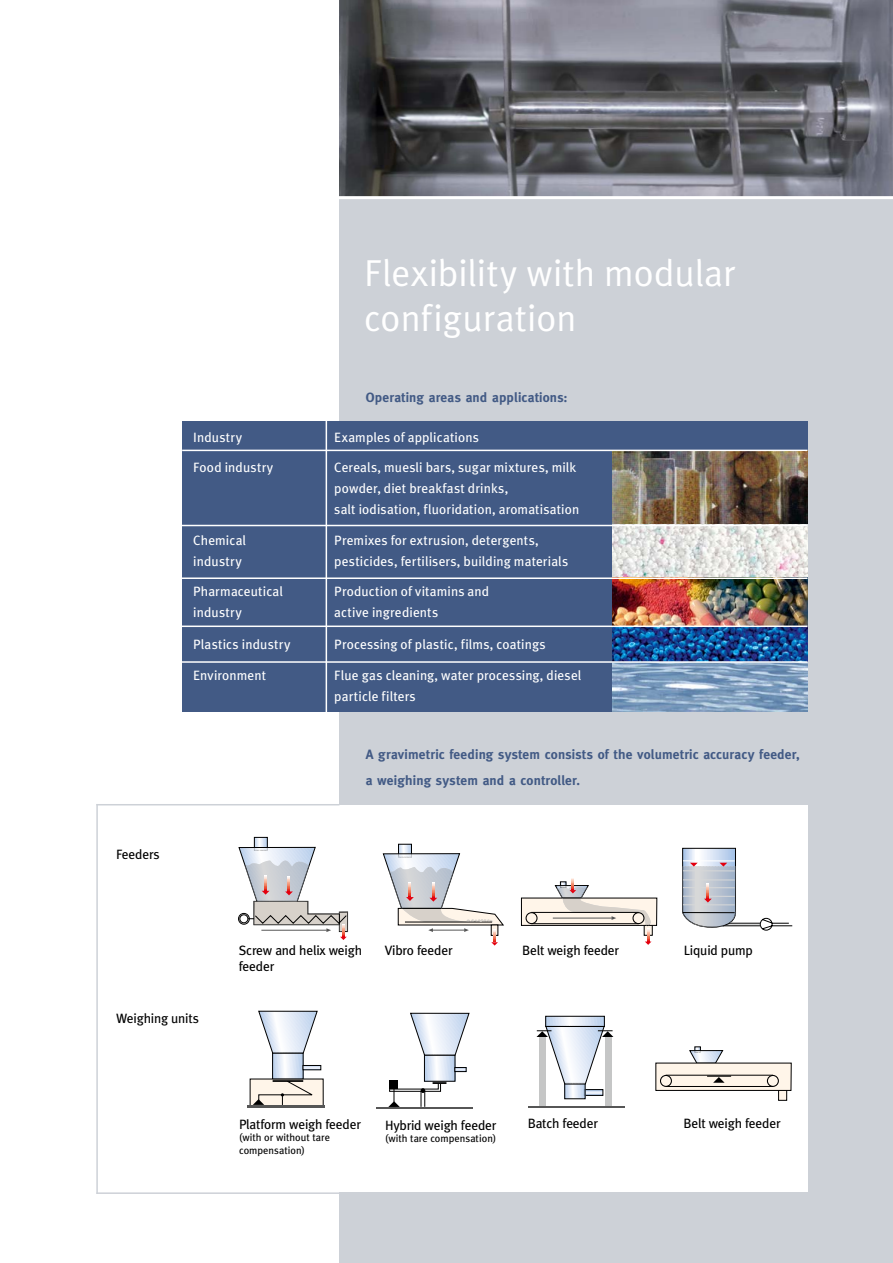
<style>
.page{position:relative;width:893px;height:1263px;background:#fff}
.page>*{position:absolute;margin:0;border:0;box-sizing:border-box;transform-origin:0 0}
.t1{font:37.5px/45px "Meta Plus Normal";color:#fff}
.t2{font:13.5px/21px "Meta Plus";letter-spacing:.01em;color:#fff}
.t3{font:13.5px/16.2px "Meta Plus";letter-spacing:-.015em;color:#000}
.t4{font:700 13.5px/25.5px "Meta";letter-spacing:.015em;color:#425a85}
.t5{font:10.5px/12.6px "Meta Plus";color:#000}
</style>
<div class="page">
<div style="left:339px;top:0;width:554px;height:1263px;background:#cdd1d7"></div>
<img style="left:339px;top:0;width:554px;height:196px">
<hr style="left:337px;top:196px;width:556px;height:3px;background:#fff">
<div style="left:182px;top:421px;width:626px;height:290px;background:#425a85"></div>
<hr style="left:326px;top:420px;width:1px;height:294px;background:#fff">
<img style="left:613px;top:450px;width:195px;height:164px">
<img style="left:613px;top:614px;width:195px;height:97px">
<hr style="left:182px;top:450px;width:625px;height:1px;background:#fff">
<hr style="left:180px;top:625px;width:627px;height:2px;background:#fff">
<div style="left:148px;top:805px;width:660px;height:387px;background:#fff"></div>
<svg style="left:238px;top:837px;width:110px;height:103px"></svg>
<svg style="left:383px;top:844px;width:121px;height:101px"></svg>
<div style="left:644px;top:924px;width:9px;height:12px;border:1px solid #000"></div>
<div style="left:521px;top:898px;width:136px;height:27px;background:#fff5e9"></div>
<div style="left:521px;top:898px;width:136px;height:28px;border:1px solid #000"></div>
<svg style="left:525px;top:878px;width:127px;height:67px"></svg>
<svg style="left:682px;top:848px;width:111px;height:83px"></svg>
<div style="left:250px;top:1079px;width:73px;height:27px;background:#fff5e9"></div>
<hr style="left:248px;top:1105px;width:77px;height:2px;background:#565656">
<svg style="left:253px;top:1010px;width:68px;height:95px"></svg>
<hr style="left:376px;top:1107px;width:97px;height:2px;background:#565656">
<svg style="left:388px;top:1012px;width:82px;height:95px"></svg>
<div style="left:389px;top:1080px;width:9px;height:9px;background:#000"></div>
<div style="left:539px;top:1037px;width:7px;height:70px;background:#c5c6c6"></div>
<div style="left:605px;top:1037px;width:7px;height:70px;background:#c5c6c6"></div>
<svg style="left:536px;top:1016px;width:77px;height:83px"></svg>
<hr style="left:528px;top:1106px;width:97px;height:2px;background:#565656">
<div style="left:779px;top:1090px;width:8px;height:10px;background:#fff5e9"></div>
<div style="left:778px;top:1089px;width:9px;height:12px;border:1px solid #000"></div>
<svg style="left:689px;top:1047px;width:35px;height:16px"></svg>
<div style="left:656px;top:1063px;width:135px;height:27px;background:#fff5e9"></div>
<div style="left:655px;top:1063px;width:136px;height:28px;border:1px solid #000"></div>
<svg style="left:660px;top:1074px;width:119px;height:13px"></svg>
<hr style="left:181px;top:525px;width:626px;height:1px;background:#fff">
<hr style="left:96px;top:804px;width:243px;height:1px;background:#cdd1d7">
<hr style="left:96px;top:804px;width:2px;height:390px;background:#cdd1d7">
<hr style="left:96px;top:1192px;width:244px;height:2px;background:#cdd1d7">
<hr style="left:176px;top:577px;width:631px;height:2px;background:#fff">
<hr style="left:180px;top:661px;width:628px;height:2px;background:#fff">
<h1 class="t1" style="left:364px;top:250px;width:373px">Flexibility with modular configuration</h1>
<p class="t4" style="left:366px;top:384px;width:203px">Operating areas and applications:</p>
<p class="t2" style="left:193px;top:426px;width:50px">Industry</p>
<p class="t2" style="left:334px;top:426px;width:146px">Examples of applications</p>
<p class="t2" style="left:193px;top:456px;width:82px">Food industry</p>
<p class="t2" style="left:334px;top:456px;width:247px">Cereals, muesli bars, sugar mixtures, milk powder, diet breakfast drinks,<br>salt iodisation, fluoridation, aromatisation</p>
<p class="t2" style="left:193px;top:530px;width:54px">Chemical</p>
<p class="t2" style="left:334px;top:530px;width:206px">Premixes for extrusion, detergents,</p>
<p class="t2" style="left:193px;top:551px;width:50px">industry</p>
<p class="t2" style="left:334px;top:551px;width:236px">pesticides, fertilisers, building materials</p>
<p class="t2" style="left:193px;top:581px;width:91px">Pharmaceutical</p>
<p class="t2" style="left:334px;top:581px;width:156px">Production of vitamins and</p>
<p class="t2" style="left:193px;top:602px;width:50px">industry</p>
<p class="t2" style="left:334px;top:602px;width:105px">active ingredients</p>
<p class="t2" style="left:193px;top:633px;width:99px">Plastics industry</p>
<p class="t2" style="left:334px;top:633px;width:213px">Processing of plastic, films, coatings</p>
<p class="t2" style="left:193px;top:665px;width:74px">Environment</p>
<p class="t2" style="left:334px;top:665px;width:249px">Flue gas cleaning, water processing, diesel particle filters</p>
<p class="t3" style="left:116px;top:846px;width:45px">Feeders</p>
<p class="t3" style="left:116px;top:1010px;width:84px">Weighing units</p>
<p class="t4" style="left:366px;top:741px;width:436px">A gravimetric feeding system consists of the volumetric accuracy feeder, a weighing system and a controller.</p>
<p class="t3" style="left:239px;top:942px;width:125px">Screw and helix weigh feeder</p>
<p class="t3" style="left:385px;top:942px;width:69px">Vibro feeder</p>
<p class="t3" style="left:522px;top:942px;width:99px">Belt weigh feeder</p>
<p class="t3" style="left:684px;top:942px;width:71px">Liquid pump</p>
<p class="t3" style="left:239px;top:1116px;width:123px">Platform weigh feeder</p>
<p class="t5" style="left:239px;top:1131px;width:92px">(with or without tare compensation)</p>
<p class="t3" style="left:385px;top:1117px;width:113px">Hybrid weigh feeder</p>
<p class="t5" style="left:385px;top:1132px;width:113px">(with tare compensation)</p>
<p class="t3" style="left:528px;top:1115px;width:72px">Batch feeder</p>
<p class="t3" style="left:683px;top:1115px;width:99px">Belt weigh feeder</p>
</div>
